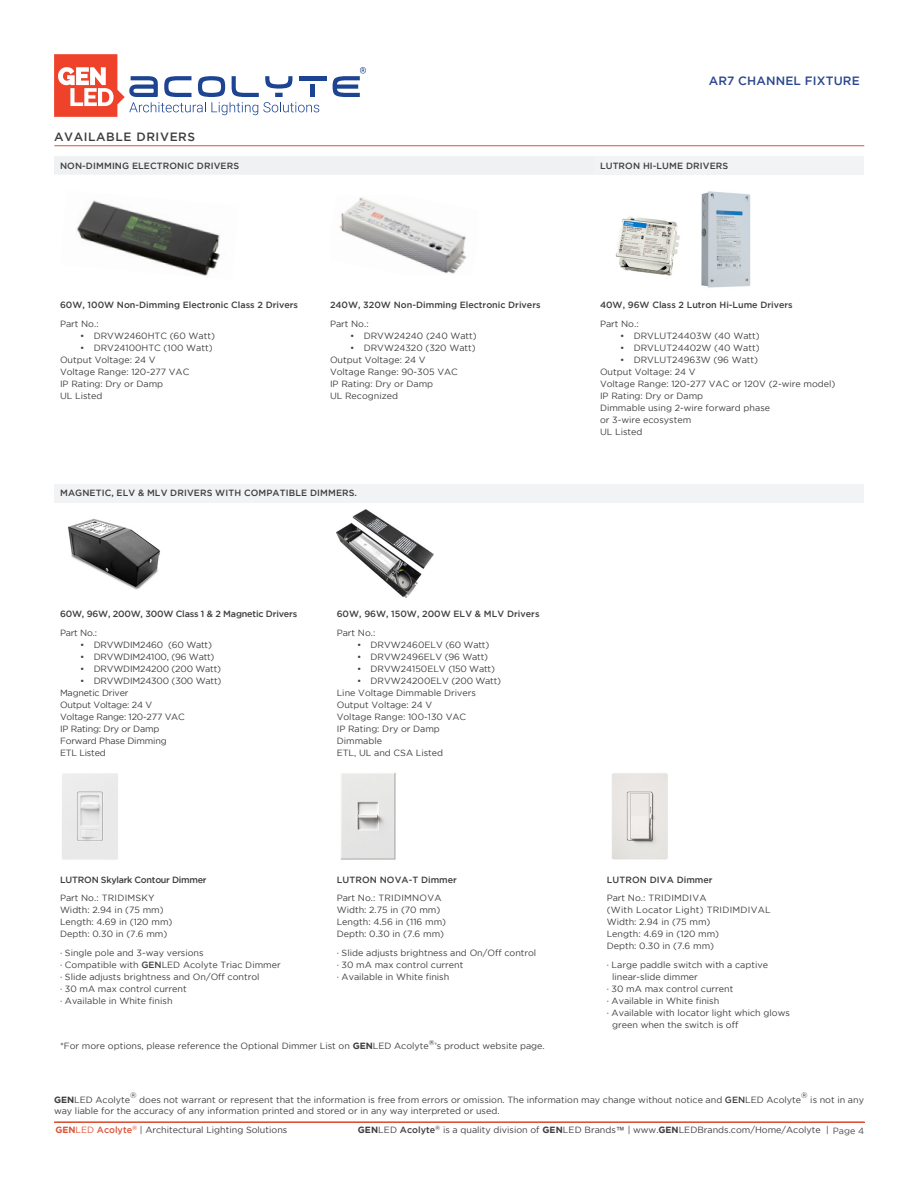
<style>
.page{position:relative;width:918px;height:1188px;background:#fff}
.page>*{position:absolute;margin:0;border:0;box-sizing:border-box;transform-origin:0 0}
.t1{font:500 12px "Gotham";letter-spacing:.015em;color:#28458e}
.t2{font:500 12px "Gotham";letter-spacing:.05em;color:#3e3e3f}
.Bullet_points{font:9px/12px "Gotham";color:#3e3e3f}
.t3{font:500 9px "Gotham";color:#3e3e3f}
.Bullet_points-2{font:9px/12px "Gotham";letter-spacing:-.02em;color:#3e3e3f}
.Bullet_points-3{font:9px/12px "Gotham";letter-spacing:.025em;color:#3e3e3f}
.t4{font:500 9px "Gotham";letter-spacing:-.02em;color:#3e3e3f}
.t5{font:500 9px "Gotham";letter-spacing:-.03em;color:#3e3e3f}
.t6{font:7.8px "Gotham";color:#3e3e3f}
.t7{font:500 6.15px "Gotham";color:#3e3e3f}
.s1{font-weight:500}
.s2{font-weight:700}
.s3{font-weight:400}
.s4{font-family:"Gill Sans MT Pro";font-weight:500}
.s5{color:#494a4a}
.s6{font-weight:700;color:#dc5236}
.s7{color:#dc5236}
.s8{font-weight:500;color:#dc5236}
</style>
<div class="page">
<svg style="left:54px;top:54px;width:265px;height:63px"></svg>
<div style="left:310px;top:85px;width:5px;height:12px;background:#1c4492"></div>
<hr style="left:299px;top:76px;width:27px;height:4px;background:#1c4492">
<svg style="left:333px;top:67px;width:33px;height:30px"></svg>
<hr style="left:54px;top:145px;width:810px;height:1px;background:#dc5236">
<hr style="left:54px;top:1122px;width:811px;height:1px;background:#dc5236">
<div style="left:54px;top:156px;width:540px;height:19px;background:#f0f1f2"></div>
<div style="left:594px;top:156px;width:270px;height:19px;background:#f2f3f4"></div>
<img style="left:76px;top:200px;width:144px;height:76px">
<img style="left:339px;top:197px;width:128px;height:77px">
<img style="left:615px;top:216px;width:65px;height:60px">
<img style="left:701px;top:191px;width:50px;height:97px">
<div style="left:54px;top:484px;width:810px;height:18px;background:#f2f3f4"></div>
<img style="left:68px;top:518px;width:93px;height:72px">
<img style="left:337px;top:509px;width:96px;height:89px">
<img style="left:62px;top:773px;width:56px;height:87px">
<img style="left:340px;top:773px;width:56px;height:87px">
<img style="left:612px;top:773px;width:56px;height:87px">
<h1 class="t1" style="left:709px;top:74px;width:153px">AR7 CHANNEL FIXTURE</h1>
<p class="t2" style="left:54px;top:129px;width:143px">AVAILABLE DRIVERS</p>
<p class="t3" style="left:60px;top:160px;width:181px">NON-DIMMING ELECTRONIC DRIVERS</p>
<p class="t3" style="left:600px;top:160px;width:130px">LUTRON HI-LUME DRIVERS</p>
<p class="t3" style="left:60px;top:300px;width:240px">60W, 100W Non-Dimming Electronic Class 2 Drivers</p>
<p class="Bullet_points" style="left:60px;top:318px;width:40px">Part No.:</p>
<p class="Bullet_points" style="left:80px;top:330px;width:136px">• DRVW2460HTC (60 Watt)</p>
<p class="Bullet_points" style="left:80px;top:342px;width:134px">• DRV24100HTC (100 Watt)</p>
<p class="Bullet_points" style="left:60px;top:354px;width:97px">Output Voltage: 24 V</p>
<p class="Bullet_points" style="left:60px;top:366px;width:131px">Voltage Range: 120-277 VAC</p>
<p class="Bullet_points" style="left:60px;top:378px;width:105px">IP Rating: Dry or Damp</p>
<p class="Bullet_points" style="left:60px;top:390px;width:44px">UL Listed</p>
<p class="t3" style="left:330px;top:300px;width:212px">240W, 320W Non-Dimming Electronic Drivers</p>
<p class="Bullet_points" style="left:330px;top:318px;width:40px">Part No.:</p>
<p class="Bullet_points" style="left:350px;top:330px;width:128px">• DRVW24240 (240 Watt)</p>
<p class="Bullet_points" style="left:350px;top:342px;width:127px">• DRVW24320 (320 Watt)</p>
<p class="Bullet_points" style="left:330px;top:354px;width:97px">Output Voltage: 24 V</p>
<p class="Bullet_points" style="left:330px;top:366px;width:129px">Voltage Range: 90-305 VAC</p>
<p class="Bullet_points" style="left:330px;top:378px;width:105px">IP Rating: Dry or Damp</p>
<p class="Bullet_points" style="left:330px;top:390px;width:70px">UL Recognized</p>
<p class="t3" style="left:60px;top:488px;width:298px">MAGNETIC, ELV &amp; MLV DRIVERS WITH COMPATIBLE DIMMERS.</p>
<p class="t4" style="left:60px;top:609px;width:239px">60W, 96W, 200W, 300W Class 1 &amp; 2 Magnetic Drivers</p>
<p class="Bullet_points" style="left:60px;top:627px;width:39px">Part No.:</p>
<p class="Bullet_points-2" style="left:80px;top:639px;width:133px">• DRVWDIM2460 (60 Watt)</p>
<p class="Bullet_points-2" style="left:80px;top:651px;width:136px">• DRVWDIM24100, (96 Watt)</p>
<p class="Bullet_points-2" style="left:80px;top:663px;width:142px">• DRVWDIM24200 (200 Watt)</p>
<p class="Bullet_points-2" style="left:80px;top:675px;width:143px">• DRVWDIM24300 (300 Watt)</p>
<p class="Bullet_points-2" style="left:60px;top:687px;width:70px">Magnetic Driver</p>
<p class="Bullet_points-2" style="left:60px;top:699px;width:94px">Output Voltage: 24 V</p>
<p class="Bullet_points-2" style="left:60px;top:711px;width:126px">Voltage Range: 120-277 VAC</p>
<p class="Bullet_points-2" style="left:60px;top:723px;width:101px">IP Rating: Dry or Damp</p>
<p class="Bullet_points-2" style="left:60px;top:735px;width:108px">Forward Phase Dimming<br>ETL Listed</p>
<p class="t3" style="left:337px;top:609px;width:204px">60W, 96W, 150W, 200W ELV &amp; MLV Drivers</p>
<p class="Bullet_points" style="left:337px;top:627px;width:40px">Part No.:</p>
<p class="Bullet_points" style="left:357px;top:639px;width:134px">• DRVW2460ELV (60 Watt)</p>
<p class="Bullet_points" style="left:357px;top:651px;width:133px">• DRVW2496ELV (96 Watt)</p>
<p class="Bullet_points" style="left:357px;top:663px;width:139px">• DRVW24150ELV (150 Watt)</p>
<p class="Bullet_points" style="left:357px;top:675px;width:146px">• DRVW24200ELV (200 Watt)</p>
<p class="Bullet_points" style="left:337px;top:687px;width:141px">Line Voltage Dimmable Drivers</p>
<p class="Bullet_points" style="left:337px;top:699px;width:97px">Output Voltage: 24 V</p>
<p class="Bullet_points" style="left:337px;top:711px;width:131px">Voltage Range: 100-130 VAC</p>
<p class="Bullet_points" style="left:337px;top:723px;width:105px">IP Rating: Dry or Damp</p>
<p class="Bullet_points" style="left:337px;top:735px;width:108px">Dimmable<br>ETL, UL and CSA Listed</p>
<p class="t5" style="left:60px;top:874px;width:148px">LUTRON Skylark Contour Dimmer</p>
<p class="Bullet_points-3" style="left:60px;top:892px;width:96px">Part No.: TRIDIMSKY</p>
<p class="Bullet_points" style="left:60px;top:904px;width:105px">Width: 2.94 in (75 mm)</p>
<p class="Bullet_points" style="left:60px;top:916px;width:114px">Length: 4.69 in (120 mm)</p>
<p class="Bullet_points" style="left:60px;top:928px;width:109px">Depth: 0.30 in (7.6 mm)</p>
<p class="Bullet_points" style="left:60px;top:947px;width:145px">· Single pole and 3-way versions</p>
<p class="Bullet_points" style="left:60px;top:959px;width:222px">· Compatible with <span class="s1">GEN</span>LED Acolyte Triac Dimmer</p>
<p class="Bullet_points" style="left:60px;top:971px;width:201px">· Slide adjusts brightness and On/Off control</p>
<p class="Bullet_points" style="left:60px;top:983px;width:128px">· 30 mA max control current</p>
<p class="Bullet_points" style="left:60px;top:995px;width:114px">· Available in White finish</p>
<p class="t3" style="left:337px;top:874px;width:122px">LUTRON NOVA-T Dimmer</p>
<p class="Bullet_points-3" style="left:337px;top:892px;width:106px">Part No.: TRIDIMNOVA</p>
<p class="Bullet_points" style="left:337px;top:904px;width:105px">Width: 2.75 in (70 mm)</p>
<p class="Bullet_points" style="left:337px;top:916px;width:111px">Length: 4.56 in (116 mm)</p>
<p class="Bullet_points" style="left:337px;top:928px;width:109px">Depth: 0.30 in (7.6 mm)</p>
<p class="Bullet_points" style="left:337px;top:947px;width:201px">· Slide adjusts brightness and On/Off control</p>
<p class="Bullet_points" style="left:337px;top:959px;width:128px">· 30 mA max control current</p>
<p class="Bullet_points" style="left:337px;top:971px;width:114px">· Available in White finish</p>
<p class="Bullet_points" style="left:60px;top:1040px;width:486px">*For more options, please reference the Optional Dimmer List on <span class="s2">GEN</span>LED Acolyte<sup>®</sup>’s product website page.</p>
<p class="t3" style="left:600px;top:300px;width:194px">40W, 96W Class 2 Lutron Hi-Lume Drivers</p>
<p class="Bullet_points" style="left:600px;top:318px;width:40px">Part No.:</p>
<p class="Bullet_points" style="left:620px;top:330px;width:141px">• DRVLUT24403W (40 Watt)</p>
<p class="Bullet_points" style="left:620px;top:342px;width:141px">• DRVLUT24402W (40 Watt)</p>
<p class="Bullet_points" style="left:620px;top:354px;width:139px">• DRVLUT24963W (96 Watt)</p>
<p class="Bullet_points" style="left:600px;top:366px;width:97px">Output Voltage: 24 V</p>
<p class="Bullet_points" style="left:600px;top:378px;width:237px">Voltage Range: 120-277 VAC or 120V (2-wire model)</p>
<p class="Bullet_points" style="left:600px;top:390px;width:105px">IP Rating: Dry or Damp</p>
<p class="Bullet_points" style="left:600px;top:402px;width:172px">Dimmable using 2-wire forward phase</p>
<p class="Bullet_points" style="left:600px;top:414px;width:93px">or 3-wire ecosystem<br>UL Listed</p>
<p class="t3" style="left:607px;top:874px;width:107px">LUTRON DIVA Dimmer</p>
<p class="Bullet_points-3" style="left:607px;top:892px;width:165px">Part No.: TRIDIMDIVA<br>(With Locator Light) TRIDIMDIVAL</p>
<p class="Bullet_points" style="left:607px;top:916px;width:105px">Width: 2.94 in (75 mm)</p>
<p class="Bullet_points" style="left:607px;top:928px;width:114px">Length: 4.69 in (120 mm)</p>
<p class="Bullet_points" style="left:607px;top:940px;width:109px">Depth: 0.30 in (7.6 mm)</p>
<p class="Bullet_points" style="left:612px;top:959px;width:157px;text-indent:-5px">· Large paddle switch with a captive linear-slide dimmer</p>
<p class="Bullet_points" style="left:607px;top:983px;width:128px">· 30 mA max control current</p>
<p class="Bullet_points" style="left:607px;top:995px;width:114px">· Available in White finish</p>
<p class="Bullet_points" style="left:607px;top:1007px;width:185px">· Available with locator light which glows</p>
<p class="Bullet_points" style="left:612px;top:1019px;width:128px">green when the switch is off</p>
<p class="t6" style="left:130px;top:1091px;width:8px">®</p>
<p class="t6" style="left:801px;top:1091px;width:8px">®</p>
<p class="Bullet_points" style="left:139px;top:1093px;width:663px">does not warrant or represent that the information is free from errors or omission. The information may change without notice and <span class="s1">GEN</span>LED Acolyte</p>
<p class="Bullet_points" style="left:54px;top:1093px;width:78px"><span class="s2">GEN</span>LED Acolyte</p>
<p class="Bullet_points" style="left:810px;top:1093px;width:55px">is not in any</p>
<p class="Bullet_points" style="left:54px;top:1104px;width:447px">way liable for the accuracy of any information printed and stored or in any way interpreted or used.</p>
<p class="t3" style="left:358px;top:1125px;width:79px"><span class="s2">GEN</span><span class="s3">LED</span> Acolyte</p>
<p class="Bullet_points" style="left:443px;top:1124px;width:423px">is a quality division of <span class="s2">GEN</span>LED Brands<span class="s4">™</span> | www.<span class="s2">GEN</span>LEDBrands.com/Home/Acolyte | <span class="s5">Page 4</span></p>
<p class="Bullet_points" style="left:55px;top:1124px;width:233px"><span class="s6">GEN</span><span class="s7">LED</span> <span class="s8">Acolyte</span><sup>®</sup> | Architectural Lighting Solutions</p>
<p class="t7" style="left:435px;top:1124px;width:7px">®</p>
</div>
